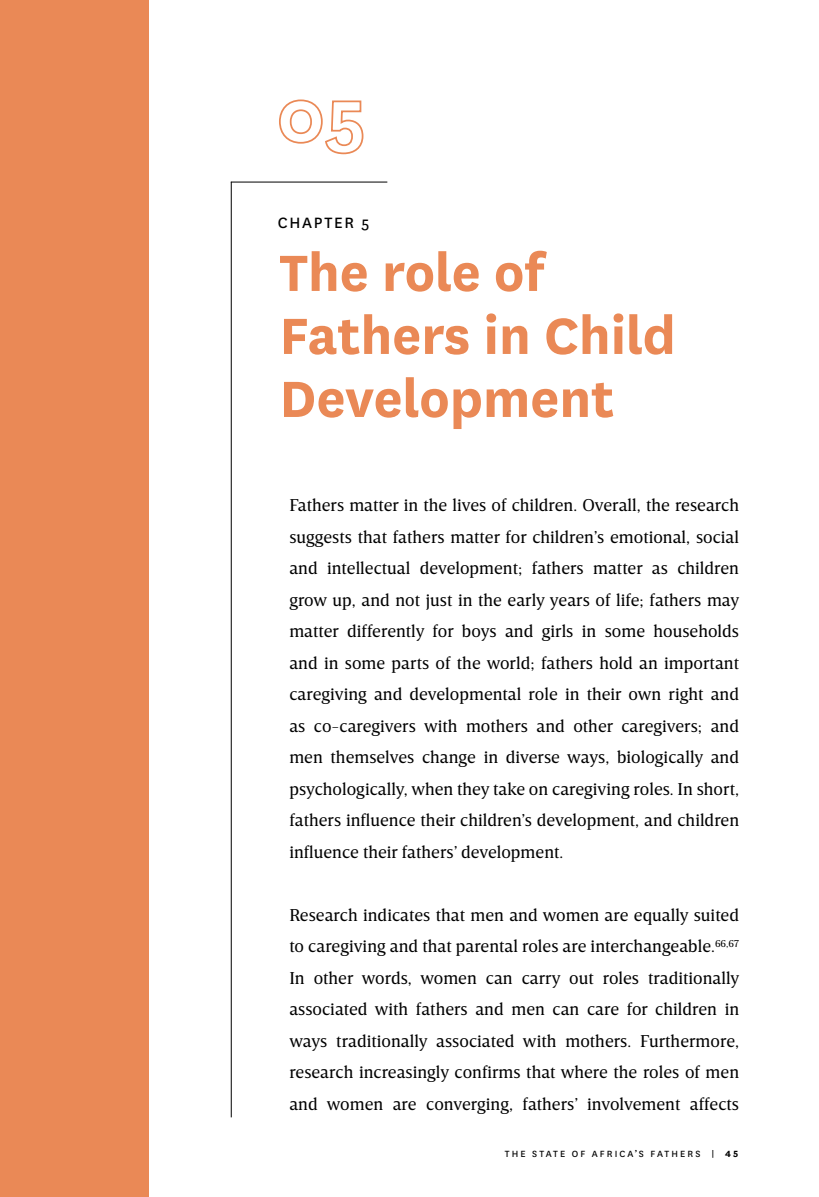
<style>
.page{position:relative;width:819px;height:1197px;background:#fff}
.page>*{position:absolute;margin:0;border:0;box-sizing:border-box;transform-origin:0 0}
.t1{font:700 59.5px/63px "National";color:#ea8956}
.t2{font:17.5px/31.5px "Breve Text";color:#000;text-align:justify}
.t3{font:17.5px "National";letter-spacing:.1em;color:#000}
.t4{font:10.5px "National";letter-spacing:.2em;color:#000}
.s1{font-weight:700}
</style>
<div class="page">
<div style="left:0;top:0;width:148px;height:1197px;background:#ea8956"></div>
<svg style="left:279px;top:99px;width:85px;height:56px"></svg>
<hr style="left:231px;top:182px;width:1px;height:935px;background:#000">
<hr style="left:231px;top:182px;width:156px;height:1px;background:#000">
<p class="t3" style="left:278px;top:211px;width:93px">CHAPTER 5</p>
<h1 class="t1" style="left:279px;top:237px;width:398px">The role of<br>Fathers in Child<br>Development</h1>
<p class="t2" style="left:289px;top:490px;width:452px">Fathers matter in the lives of children. Overall, the research suggests that fathers matter for children’s emotional, social and intellectual development; fathers matter as children grow up, and not just in the early years of life; fathers may matter differently for boys and girls in some households and in some parts of the world; fathers hold an important caregiving and developmental role in their own right and as co-caregivers with mothers and other caregivers; and men themselves change in diverse ways, biologically and psychologically, when they take on caregiving roles. In short, fathers influence their children’s development, and children influence their fathers’ development.</p>
<p class="t2" style="left:289px;top:900px;width:452px">Research indicates that men and women are equally suited to caregiving and that parental roles are interchangeable.<sup>66,67<br></sup>In other words, women can carry out roles traditionally associated with fathers and men can care for children in ways traditionally associated with mothers. Furthermore, research increasingly confirms that where the roles of men and women are converging, fathers’ involvement affects</p>
<p class="t4" style="left:505px;top:1147px;width:235px">THE STATE OF AFRICA’S FATHERS | <span class="s1">45</span></p>
</div>
